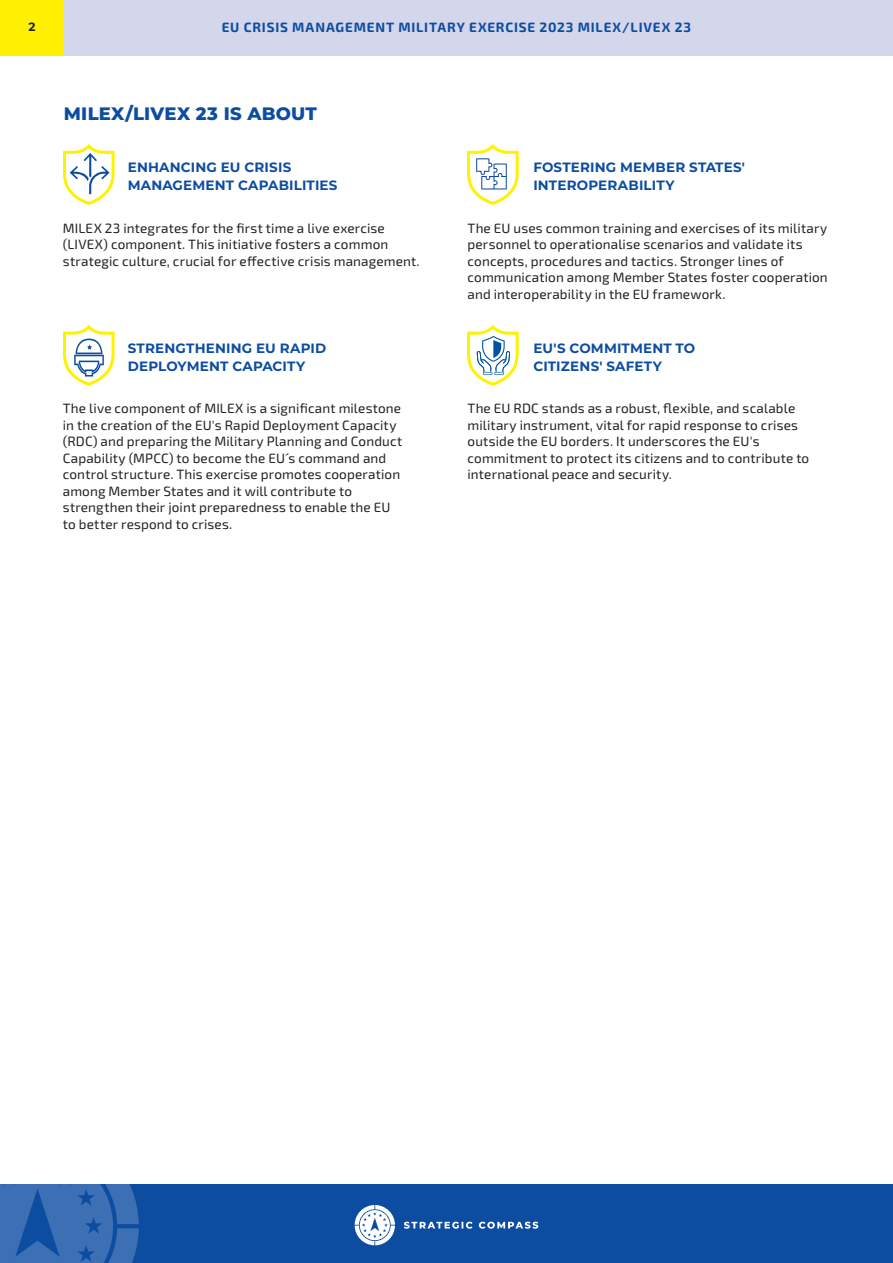
<style>
.page{position:relative;width:893px;height:1263px;background:#fff}
.page>*{position:absolute;margin:0;border:0;box-sizing:border-box;transform-origin:0 0}
.t1{font:800 18px "Montserrat";letter-spacing:.015em;color:#0d4da1}
.t2{font:13.5px/16.5px "Exo 2";letter-spacing:.01em;color:#231f20}
.t3{font:700 13.5px/18px "Montserrat";letter-spacing:.015em;color:#0d4da1}
.t4{font:700 13.5px "Exo 2";letter-spacing:.06em;color:#0d4da1}
.t5{font:700 12px "Montserrat";color:#231f20}
</style>
<div class="page">
<div style="left:0;top:1184px;width:893px;height:79px;background:#0d4da1"></div>
<div style="left:0;top:0;width:893px;height:56px;background:#d4d6eb"></div>
<div style="left:0;top:0;width:64px;height:56px;background:#fff101"></div>
<svg style="left:355px;top:1205px;width:183px;height:40px"></svg>
<svg style="left:0;top:1184px;width:139px;height:79px"></svg>
<svg style="left:63px;top:325px;width:52px;height:61px"></svg>
<svg style="left:63px;top:144px;width:52px;height:61px"></svg>
<svg style="left:467px;top:325px;width:52px;height:61px"></svg>
<svg style="left:467px;top:144px;width:52px;height:61px"></svg>
<p class="t5" style="left:28px;top:18px;width:9px">2</p>
<p class="t4" style="left:222px;top:17px;width:471px">EU CRISIS MANAGEMENT MILITARY EXERCISE 2023 MILEX/LIVEX 23</p>
<h1 class="t1" style="left:64px;top:101px;width:255px">MILEX/LIVEX 23 IS ABOUT</h1>
<p class="t3" style="left:128px;top:158px;width:211px">ENHANCING EU CRISIS<br>MANAGEMENT CAPABILITIES</p>
<p class="t3" style="left:533px;top:158px;width:213px">FOSTERING MEMBER STATES'<br>INTEROPERABILITY</p>
<p class="t2" style="left:63px;top:219px;width:358px">MILEX 23 integrates for the first time a live exercise (LIVEX) component. This initiative fosters a common strategic culture, crucial for effective crisis management.</p>
<p class="t2" style="left:468px;top:219px;width:362px">The EU uses common training and exercises of its military personnel to operationalise scenarios and validate its concepts, procedures and tactics. Stronger lines of communication among Member States foster cooperation and interoperability in the EU framework.</p>
<p class="t3" style="left:128px;top:338px;width:200px">STRENGTHENING EU RAPID<br>DEPLOYMENT CAPACITY</p>
<p class="t3" style="left:533px;top:338px;width:163px">EU'S COMMITMENT TO<br>CITIZENS' SAFETY</p>
<p class="t2" style="left:63px;top:400px;width:341px">The live component of MILEX is a significant milestone in the creation of the EU's Rapid Deployment Capacity (RDC) and preparing the Military Planning and Conduct Capability (MPCC) to become the EU´s command and control structure. This exercise promotes cooperation among Member States and it will contribute to strengthen their joint preparedness to enable the EU to better respond to crises.</p>
<p class="t2" style="left:468px;top:400px;width:343px">The EU RDC stands as a robust, flexible, and scalable military instrument, vital for rapid response to crises outside the EU borders. It underscores the EU's commitment to protect its citizens and to contribute to international peace and security.</p>
</div>
